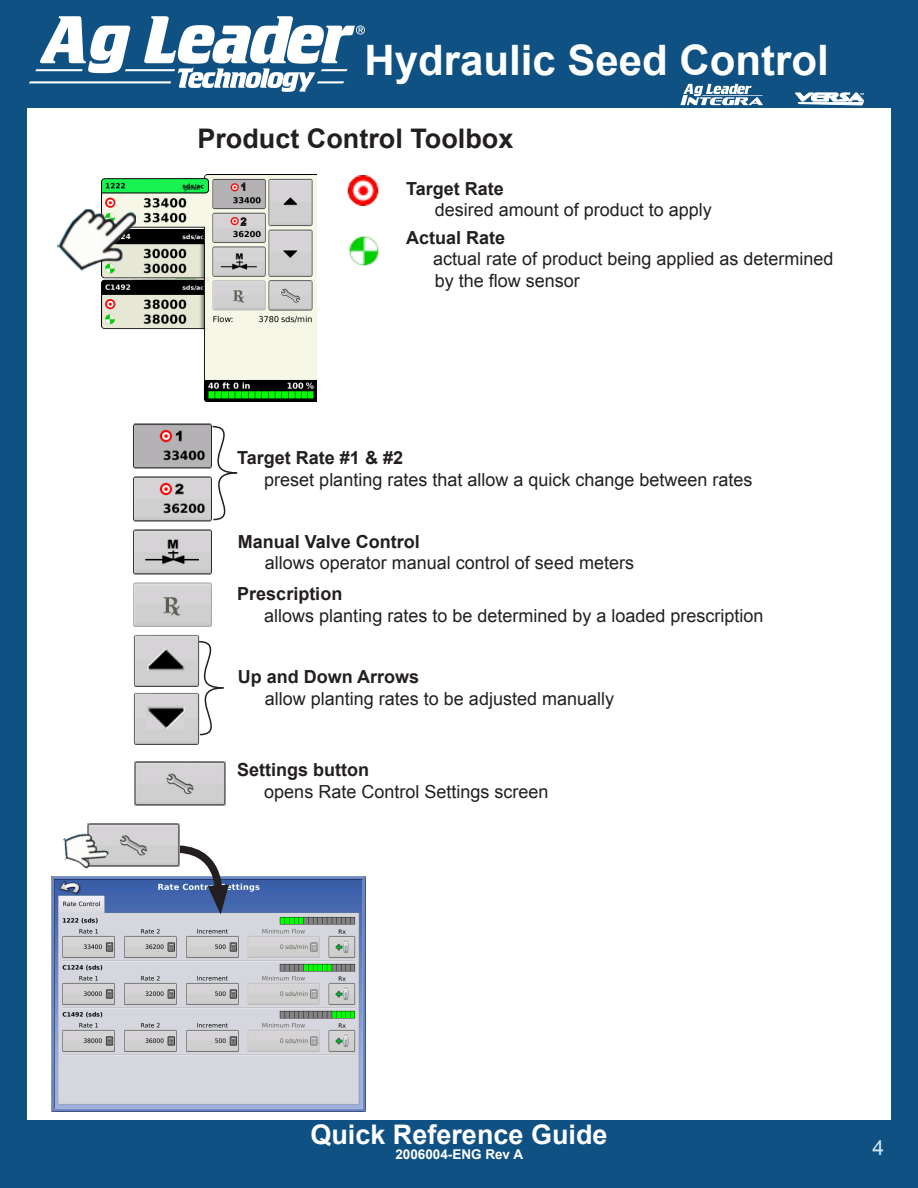
<style>
.page{position:relative;width:918px;height:1188px;background:#fff}
.page>*{position:absolute;margin:0;border:0;box-sizing:border-box;transform-origin:0 0}
.t1{font:700 42px "Arial";color:#fff}
.Callout{font:700 27px "Arial";color:#231f20}
.t2{font:700 27px "Arial";color:#fff}
.t3{font:21px "Arial";color:#cbe4f5}
.Callout-2{font:18px/21.6px "Arial";color:#231f20}
.Callout-3{font:700 18px "Arial";color:#231f20}
.t4{font:700 13.5px "Arial";color:#fff}
.Callout-4{font:700 12px "Arial";color:#231f20}
.Callout-5{font:6px "Arial";color:#231f20}
</style>
<div class="page">
<div style="left:0;top:0;width:918px;height:108px;background:#0f5183"></div>
<div style="left:0;top:1120px;width:918px;height:68px;background:#0f5183"></div>
<div style="left:0;top:0;width:27px;height:1188px;background:#0f5183"></div>
<div style="left:891px;top:0;width:27px;height:1188px;background:#0f5183"></div>
<svg style="left:680px;top:84px;width:83px;height:21px"></svg>
<svg style="left:795px;top:93px;width:69px;height:12px"></svg>
<svg style="left:29px;top:16px;width:336px;height:76px"></svg>
<img style="left:347px;top:176px;width:32px;height:29px">
<img style="left:349px;top:236px;width:30px;height:30px">
<img style="left:102px;top:174px;width:214px;height:228px">
<img style="left:134px;top:424px;width:77px;height:45px">
<img style="left:134px;top:477px;width:77px;height:45px">
<img style="left:134px;top:529px;width:77px;height:45px">
<img style="left:134px;top:582px;width:77px;height:44px">
<img style="left:134px;top:634px;width:65px;height:53px">
<img style="left:134px;top:692px;width:65px;height:53px">
<img style="left:134px;top:762px;width:92px;height:43px">
<svg style="left:193px;top:425px;width:45px;height:96px"></svg>
<svg style="left:179px;top:640px;width:45px;height:96px"></svg>
<img style="left:57px;top:208px;width:79px;height:64px">
<img style="left:51px;top:876px;width:314px;height:236px">
<svg style="left:150px;top:840px;width:79px;height:75px"></svg>
<img style="left:110px;top:824px;width:69px;height:43px">
<img style="left:54px;top:824px;width:56px;height:54px">
<h1 class="t1" style="left:364px;top:33px;width:466px">Hydraulic Seed Control</h1>
<p class="Callout" style="left:197px;top:121px;width:317px">Product Control Toolbox</p>
<p class="Callout-5" style="left:184px;top:184px;width:18px">gal/ac</p>
<p class="Callout-4" style="left:240px;top:179px;width:8px">1</p>
<p class="Callout-4" style="left:240px;top:214px;width:8px">2</p>
<p class="Callout-3" style="left:406px;top:176px;width:99px">Target Rate</p>
<p class="Callout-2" style="left:435px;top:199px;width:279px">desired amount of product to apply</p>
<p class="Callout-3" style="left:406px;top:225px;width:101px">Actual Rate</p>
<p class="Callout-2" style="left:433px;top:248px;width:402px">actual rate of product being applied as determined by the flow sensor</p>
<p class="Callout-3" style="left:237px;top:446px;width:167px">Target Rate #1 &amp; #2</p>
<p class="Callout-2" style="left:264px;top:469px;width:490px">preset planting rates that allow a quick change between rates</p>
<p class="Callout-3" style="left:238px;top:530px;width:184px">Manual Valve Control</p>
<p class="Callout-2" style="left:265px;top:552px;width:371px">allows operator manual control of seed meters</p>
<p class="Callout-3" style="left:237px;top:582px;width:107px">Prescription</p>
<p class="Callout-2" style="left:264px;top:605px;width:501px">allows planting rates to be determined by a loaded prescription</p>
<p class="Callout-3" style="left:238px;top:665px;width:183px">Up and Down Arrows</p>
<p class="Callout-2" style="left:265px;top:688px;width:351px">allow planting rates to be adjusted manually</p>
<p class="Callout-3" style="left:237px;top:758px;width:133px">Settings button</p>
<p class="Callout-2" style="left:264px;top:781px;width:286px">opens Rate Control Settings screen</p>
<h2 class="t2" style="left:310px;top:1117px;width:299px">Quick Reference Guide</h2>
<p class="t4" style="left:395px;top:1146px;width:129px">2006004-ENG Rev A</p>
<p class="t3" style="left:873px;top:1134px;width:13px">4</p>
</div>
